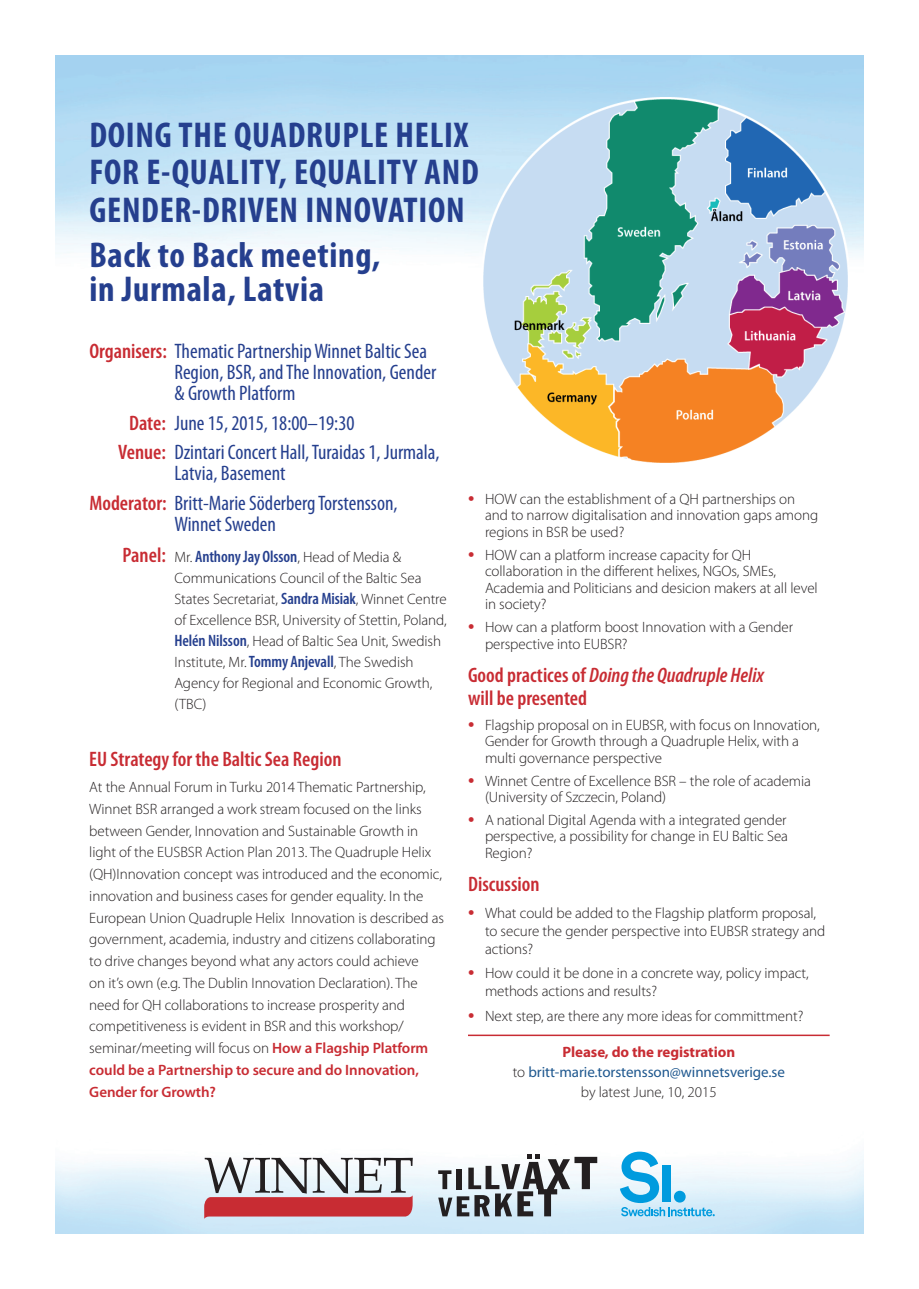
<style>
.page{position:relative;width:919px;height:1289px;background:#fff}
.page>*{position:absolute;margin:0;border:0;box-sizing:border-box;transform-origin:0 0}
.t1{font:700 condensed 36px/37.5px "Myriad Pro";letter-spacing:.02em;color:#253f8e}
.t2{font:condensed 21px/21px "Myriad Pro";color:#253f8e}
.t3{font:600 condensed 21px/22.5px "Myriad Pro";color:#c82c33}
.t4{font:300 15px/21.8px "Myriad Pro";letter-spacing:-.005em;color:#231f20}
.t5{font:15px/19.5px "Myriad Pro";letter-spacing:-.005em;color:#1f588f;text-align:center}
.s1{font-weight:600;color:#c82c33}
.s2{font-weight:600;font-stretch:condensed;font-size:21px;color:#c82c33}
.s3{font-weight:600;font-stretch:condensed;font-size:16.5px;color:#253f8e}
.s4{font-weight:600;font-stretch:semi-condensed;font-size:21px;color:#c82c33}
.s5{font-style:italic}
.s6{font-weight:700;color:#c82c33}
.s7{font-weight:300;color:#231f20}
</style>
<div class="page">
<img style="left:55px;top:1155px;width:808px;height:78px">
<img style="left:482px;top:97px;width:367px;height:366px">
<svg style="left:204px;top:1157px;width:209px;height:61px"></svg>
<hr style="left:468px;top:1034px;width:361px;height:2px;background:#c82c33">
<svg style="left:620px;top:1151px;width:94px;height:65px"></svg>
<svg style="left:438px;top:1154px;width:159px;height:62px"></svg>
<h1 class="t1" style="left:89px;top:115px;width:391px">DOING THE QUADRUPLE HELIX<br>FOR E-QUALITY, EQUALITY AND<br>GENDER-DRIVEN INNOVATION</h1>
<h1 class="t1" style="left:89px;top:237px;width:292px;line-height:34.5px">Back to Back meeting, in Jurmala, Latvia</h1>
<h2 class="t2" style="left:174px;top:340px;width:263px;text-indent:-85px"><span class="s1">Organisers:</span> Thematic Partnership Winnet Baltic Sea<br>Region, BSR, and The Innovation, Gender &amp; Growth Platform</h2>
<h2 class="t2" style="left:118px;top:408px;width:323px;line-height:29.5px;text-indent:11px"><span class="s1">Date:</span> June 15, 2015, 18:00–19:30<br><span class="s1">Venue:</span> Dzintari Concert Hall, Turaidas 1, Jurmala,</h2>
<h2 class="t2" style="left:89px;top:458px;width:310px;line-height:29.5px;text-indent:85px">Latvia, Basement<br><span class="s1">Moderator:</span> Britt-Marie Söderberg Torstensson,</h2>
<h2 class="t2" style="left:174px;top:513px;width:103px">Winnet Sweden</h2>
<p class="t4" style="left:174px;top:546px;width:274px;line-height:21px;text-indent:-52px"><span class="s2">Panel:</span> Mr. <span class="s3">Anthony Jay Olsson</span>, Head of Media &amp; Communications Council of the Baltic Sea States Secretariat, <span class="s3">Sandra Misiak</span>, Winnet Centre of Excellence BSR, University of Stettin, Poland, <span class="s3">Helén Nilsson</span>, Head of Baltic Sea Unit, Swedish Institute, Mr. <span class="s3">Tommy Anjevall</span>, The Swedish Agency for Regional and Economic Growth, (TBC)</p>
<h2 class="t3" style="left:89px;top:747px;width:253px">EU Strategy for the Baltic Sea Region</h2>
<p class="t4" style="left:89px;top:776px;width:356px">At the Annual Forum in Turku 2014 Thematic Partnership, Winnet BSR arranged a work stream focused on the links between Gender, Innovation and Sustainable Growth in light of the EUSBSR Action Plan 2013. The Quadruple Helix (QH)Innovation concept was introduced and the economic, innovation and business cases for gender equality. In the European Union Quadruple Helix Innovation is described as government, academia, industry and citizens collaborating to drive changes beyond what any actors could achieve<br>on it’s own (e.g. The Dublin Innovation Declaration). The need for QH collaborations to increase prosperity and competitiveness is evident in BSR and this workshop/ seminar/meeting will focus on <span class="s1">How a Flagship Platform could be a Partnership to secure and do Innovation, Gender for Growth?</span></p>
<p class="t4" style="left:485px;top:491px;width:334px;line-height:16.5px;text-indent:-17px"><span class="s4">•</span> HOW can the establishment of a QH partnerships on and to narrow digitalisation and innovation gaps among regions in BSR be used?</p>
<p class="t4" style="left:485px;top:547px;width:334px;line-height:16.5px;text-indent:-17px"><span class="s4">•</span> HOW can a platform increase capacity for QH collaboration in the different helixes, NGOs, SMEs, Academia and Politicians and desicion makers at all level in society?</p>
<p class="t4" style="left:485px;top:619px;width:309px;line-height:16.5px;text-indent:-17px"><span class="s4">•</span> How can a platform boost Innovation with a Gender perspective into EUBSR?</p>
<h2 class="t3" style="left:468px;top:664px;width:297px">Good practices of <span class="s5">Doing the Quadruple Helix </span>will be presented</h2>
<p class="t4" style="left:485px;top:716px;width:336px;line-height:16.5px;text-indent:-17px"><span class="s4">•</span> Flagship proposal on in EUBSR, with focus on Innovation,<br>Gender for Growth through a Quadruple Helix, with a multi governance perspective</p>
<p class="t4" style="left:485px;top:772px;width:327px;line-height:16.5px;text-indent:-17px"><span class="s4">•</span> Winnet Centre of Excellence BSR – the role of academia (University of Szczecin, Poland)</p>
<p class="t4" style="left:485px;top:812px;width:304px;line-height:16.5px;text-align:justify;text-indent:-17px"><span class="s4">•</span> A national Digital Agenda with a integrated gender perspective, a possibility for change in EU Baltic Sea Region?</p>
<h2 class="t3" style="left:468px;top:873px;width:73px">Discussion</h2>
<p class="t4" style="left:485px;top:904px;width:341px;line-height:18px;text-indent:-17px"><span class="s4">•</span> What could be added to the Flagship platform proposal, to secure the gender perspective into EUBSR strategy and actions?</p>
<p class="t4" style="left:485px;top:964px;width:325px;line-height:18px;text-indent:-17px"><span class="s4">•</span> How could it be done in a concrete way, policy impact, methods actions and results?</p>
<p class="t4" style="left:468px;top:1005px;width:337px"><span class="s4">•</span> Next step, are there any more ideas for committment?</p>
<p class="t5" style="left:512px;top:1042px;width:273px"><span class="s6">Please, do the registration<br></span><span class="s7">to</span> britt-marie.torstensson@winnetsverige.se <span class="s7">by latest June, 10, 2015</span></p>
</div>
